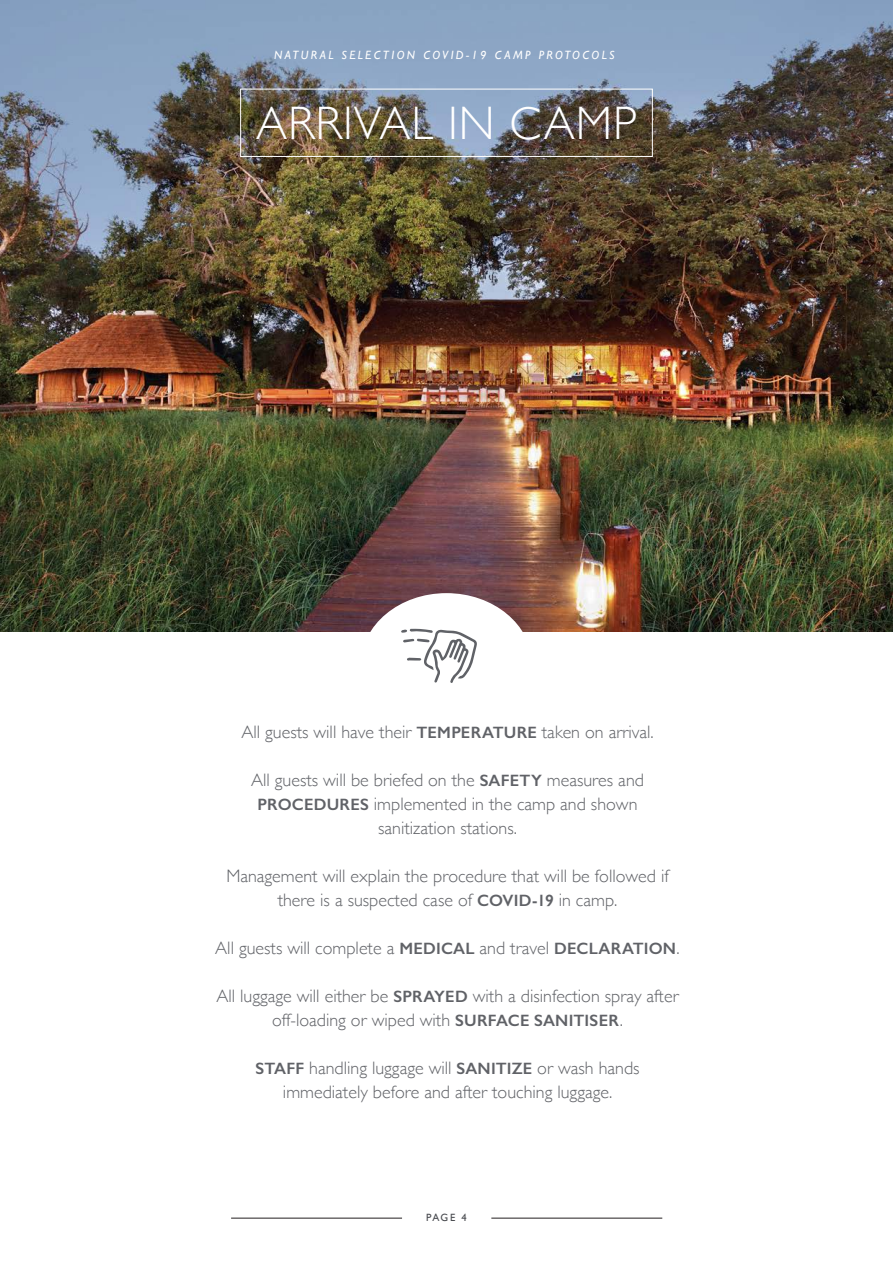
<style>
.page{position:relative;width:893px;height:1263px;background:#fff}
.page>*{position:absolute;margin:0;border:0;box-sizing:border-box;transform-origin:0 0}
.t1{font:300 46.95px "Gill Sans";letter-spacing:.02em;color:#fff}
.t2{font:300 18px/24px "Gill Sans";color:#606267;text-align:center}
.t3{font:italic 12px "Gill Sans";letter-spacing:.2em;color:#fff}
.t4{font:10.5px "Gill Sans";color:#484a4f}
.s1{font-weight:600;font-size:16.5px}
</style>
<div class="page">
<hr style="left:231px;top:1218px;width:171px;height:1px;background:#231f20">
<hr style="left:491px;top:1218px;width:171px;height:1px;background:#231f20">
<img style="left:0;top:0;width:893px;height:631px">
<div style="left:362px;top:594px;width:169px;height:140px;background:#fff;border-radius:50%"></div>
<div style="left:240px;top:89px;width:413px;height:68px;border:1px solid #fff"></div>
<svg style="left:401px;top:629px;width:76px;height:54px"></svg>
<p class="t3" style="left:274px;top:48px;width:342px">NATURAL SELECTION COVID-19 CAMP PROTOCOLS</p>
<p class="t1" style="left:256px;top:86px;width:382px">ARRIVAL IN CAMP</p>
<p class="t2" style="left:241px;top:719px;width:414px">All guests will have their <span class="s1">TEMPERATURE</span> taken on arrival.</p>
<p class="t2" style="left:251px;top:767px;width:394px">All guests will be briefed on the <span class="s1">SAFETY</span> measures and</p>
<p class="t2" style="left:258px;top:791px;width:381px"><span class="s1">PROCEDURES</span> implemented in the camp and shown</p>
<p class="t2" style="left:378px;top:815px;width:140px">sanitization stations.</p>
<p class="t2" style="left:226px;top:863px;width:444px">Management will explain the procedure that will be followed if</p>
<p class="t2" style="left:278px;top:887px;width:341px">there is a suspected case of <span class="s1">COVID-19</span> in camp.</p>
<p class="t2" style="left:215px;top:935px;width:466px">All guests will complete a <span class="s1">MEDICAL</span> and travel <span class="s1">DECLARATION</span>.</p>
<p class="t2" style="left:216px;top:983px;width:464px">All luggage will either be <span class="s1">SPRAYED</span> with a disinfection spray after off-loading or wiped with <span class="s1">SURFACE SANITISER</span>.</p>
<p class="t2" style="left:256px;top:1055px;width:385px"><span class="s1">STAFF</span> handling luggage will <span class="s1">SANITIZE</span> or wash hands</p>
<p class="t2" style="left:283px;top:1079px;width:331px">immediately before and after touching luggage.</p>
<p class="t4" style="left:426px;top:1211px;width:42px">PAGE 4</p>
</div>
